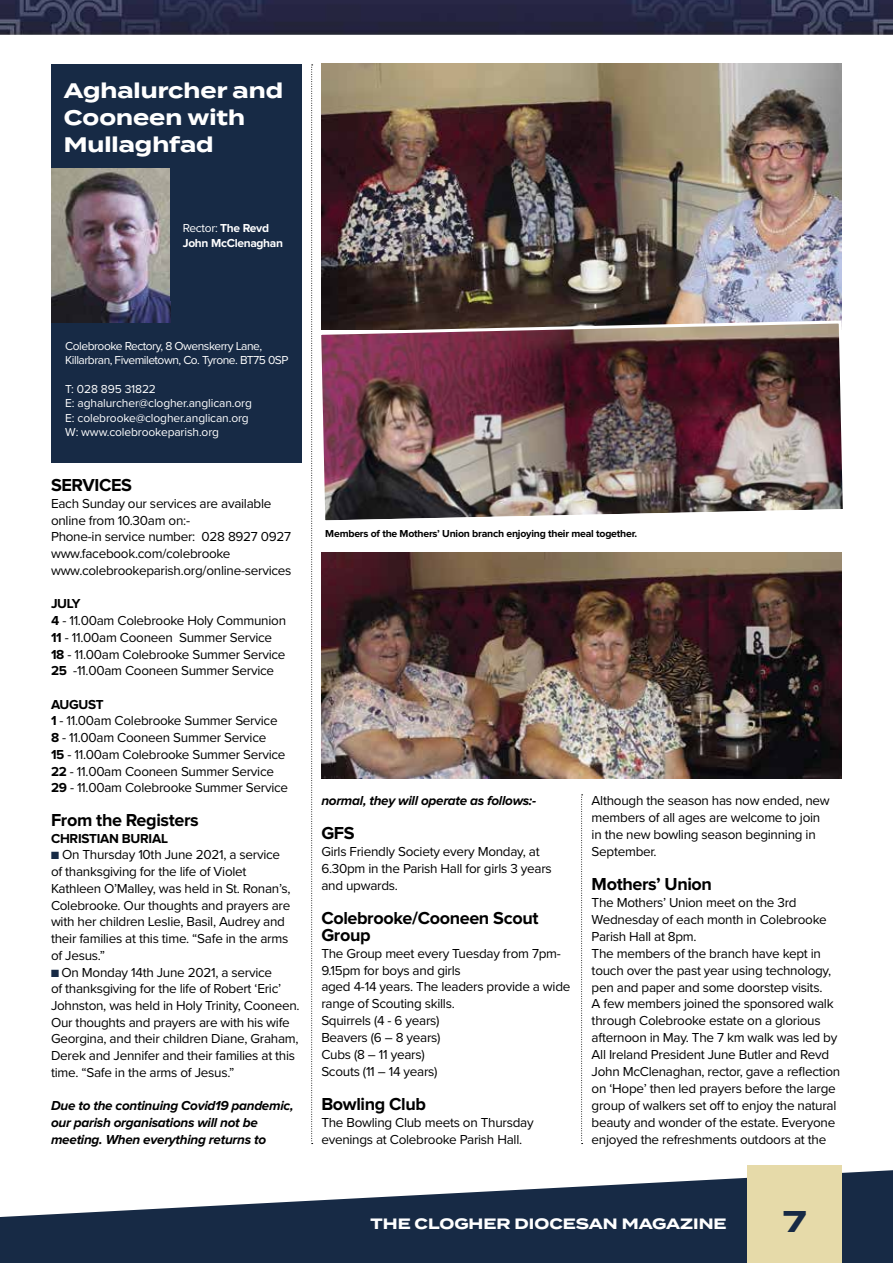
<style>
.page{position:relative;width:893px;height:1263px;background:#fff}
.page>*{position:absolute;margin:0;border:0;box-sizing:border-box;transform-origin:0 0}
.t1{font:700 30px "Termina";color:#172a45}
.t2{font:700 21px/27px "Termina";color:#fff}
.t3{font:700 18px/17px "Proxima Nova";letter-spacing:-.02em;color:#000}
.t4{font:700 15px "Termina";color:#fff}
.t5{font:13.5px/17px "Proxima Nova";letter-spacing:-.02em;color:#000}
.t6{font:italic 700 13.5px/16.8px "Proxima Nova";letter-spacing:-.02em;color:#000}
.t7{font:700 13.5px "Proxima Nova";letter-spacing:-.02em;color:#000}
.t8{font:12px/14.4px "Proxima Nova";letter-spacing:-.01em;color:#fff}
.t9{font:12px/14.4px "Proxima Nova";letter-spacing:-.04em;color:#fff}
.t10{font:700 12px/14.4px "Proxima Nova";letter-spacing:-.025em;color:#fff}
.t11{font:700 10.5px "Proxima Nova";letter-spacing:-.02em;color:#000}
.s1{font-weight:400}
.s2{font-weight:700}
.s3{color:#172a45}
</style>
<div class="page">
<img style="left:321px;top:64px;width:521px;height:255px">
<svg style="left:0;top:1169px;width:893px;height:94px;fill:#172a45"></svg>
<img style="left:0;top:0;width:893px;height:34px">
<div style="left:748px;top:1165px;width:94px;height:98px;background:#e6daa9"></div>
<div style="left:51px;top:65px;width:250px;height:349px;background:#172a45"></div>
<img style="left:51px;top:168px;width:119px;height:154px">
<div style="left:51px;top:330px;width:250px;height:133px;background:#172a45"></div>
<svg style="left:311px;top:65px;width:2px;height:1079px"></svg>
<svg style="left:581px;top:794px;width:2px;height:350px"></svg>
<img style="left:321px;top:319px;width:522px;height:202px">
<img style="left:321px;top:553px;width:521px;height:225px">
<h2 class="t2" style="left:64px;top:77px;width:221px">Aghalurcher and<br>Cooneen with<br>Mullaghfad</h2>
<p class="t10" style="left:183px;top:222px;width:102px"><span class="s1">Rector:</span> The Revd<br>John McClenaghan</p>
<p class="t9" style="left:65px;top:338px;width:225px">Colebrooke Rectory, 8 Owenskerry Lane,<br>Killarbran, Fivemiletown, Co. Tyrone. BT75 0SP</p>
<p class="t8" style="left:65px;top:381px;width:188px">T: 028 895 31822<br>E: aghalurcher@clogher.anglican.org<br>E: colebrooke@clogher.anglican.org<br>W: www.colebrookeparish.org</p>
<h3 class="t3" style="left:51px;top:478px;width:83px">SERVICES</h3>
<p class="t5" style="left:51px;top:494px;width:242px">Each Sunday our services are available online from 10.30am on:-<br>Phone-in service number: 028 8927 0927 www.facebook.com/colebrooke www.colebrookeparish.org/online-services</p>
<p class="t5" style="left:51px;top:595px;width:237px"><span class="s2">JULY<br>4</span> - 11.00am Colebrooke Holy Communion<br><span class="s2">11</span> - 11.00am Cooneen Summer Service<br><span class="s2">18</span> - 11.00am Colebrooke Summer Service<br><span class="s2">25</span> -11.00am Cooneen Summer Service</p>
<p class="t5" style="left:51px;top:695px;width:239px"><span class="s2">AUGUST<br>1</span> - 11.00am Colebrooke Summer Service<br><span class="s2">8</span> - 11.00am Cooneen Summer Service<br><span class="s2">15</span> - 11.00am Colebrooke Summer Service<br><span class="s2">22</span> - 11.00am Cooneen Summer Service<br><span class="s2">29</span> - 11.00am Colebrooke Summer Service</p>
<h3 class="t3" style="left:51px;top:812px;width:149px">From the Registers</h3>
<p class="t7" style="left:51px;top:832px;width:118px">CHRISTIAN BURIAL</p>
<p class="t5" style="left:51px;top:846px;width:241px"><span class="s3">■</span> On Thursday 10th June 2021, a service of thanksgiving for the life of Violet Kathleen O’Malley, was held in St. Ronan’s, Colebrooke. Our thoughts and prayers are with her children Leslie, Basil, Audrey and their families at this time. “Safe in the arms of Jesus.”</p>
<p class="t5" style="left:51px;top:963px;width:250px"><span class="s3">■</span> On Monday 14th June 2021, a service<br>of thanksgiving for the life of Robert ‘Eric’ Johnston, was held in Holy Trinity, Cooneen.<br>Our thoughts and prayers are with his wife Georgina, and their children Diane, Graham, Derek and Jennifer and their families at this time. “Safe in the arms of Jesus.”</p>
<p class="t6" style="left:51px;top:1098px;width:244px">Due to the continuing Covid19 pandemic, our parish organisations will not be meeting. When everything returns to</p>
<p class="t11" style="left:325px;top:528px;width:313px">Members of the Mothers’ Union branch enjoying their meal together.</p>
<p class="t6" style="left:321px;top:793px;width:216px">normal, they will operate as follows:-</p>
<h3 class="t3" style="left:321px;top:825px;width:35px">GFS</h3>
<p class="t5" style="left:321px;top:842px;width:232px">Girls Friendly Society every Monday, at<br>6.30pm in the Parish Hall for girls 3 years and upwards.</p>
<h3 class="t3" style="left:321px;top:910px;width:219px">Colebrooke/Cooneen Scout<br>Group</h3>
<p class="t5" style="left:321px;top:944px;width:251px">The Group meet every Tuesday from 7pm-<br>9.15pm for boys and girls<br>aged 4-14 years. The leaders provide a wide range of Scouting skills.<br>Squirrels (4 - 6 years)<br>Beavers (6 – 8 years)<br>Cubs (8 – 11 years)<br>Scouts (11 – 14 years)</p>
<h3 class="t3" style="left:321px;top:1096px;width:106px">Bowling Club</h3>
<p class="t5" style="left:321px;top:1113px;width:214px">The Bowling Club meets on Thursday evenings at Colebrooke Parish Hall.</p>
<p class="t5" style="left:592px;top:791px;width:240px">Although the season has now ended, new members of all ages are welcome to join in the new bowling season beginning in<br>September.</p>
<h3 class="t3" style="left:592px;top:876px;width:122px">Mothers’ Union</h3>
<p class="t5" style="left:592px;top:893px;width:250px">The Mothers’ Union meet on the 3rd Wednesday of each month in Colebrooke Parish Hall at 8pm.<br>The members of the branch have kept in touch over the past year using technology, pen and paper and some doorstep visits.<br>A few members joined the sponsored walk through Colebrooke estate on a glorious afternoon in May. The 7 km walk was led by All Ireland President June Butler and Revd John McClenaghan, rector, gave a reflection on ‘Hope’ then led prayers before the large group of walkers set off to enjoy the natural beauty and wonder of the estate. Everyone enjoyed the refreshments outdoors at the</p>
<p class="t4" style="left:371px;top:1212px;width:358px">THE CLOGHER DIOCESAN MAGAZINE</p>
<h1 class="t1" style="left:783px;top:1199px;width:25px">7</h1>
</div>
